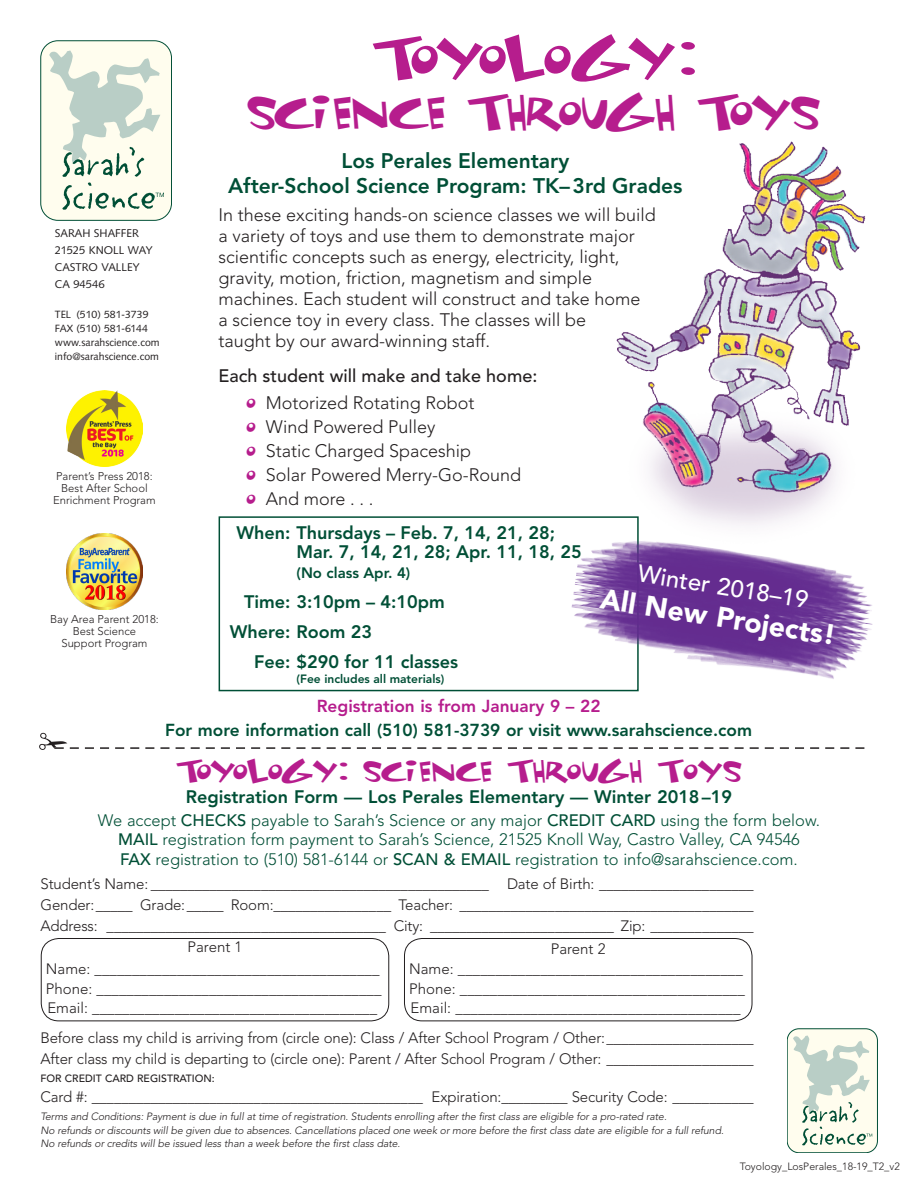
<style>
.page{position:relative;width:918px;height:1188px;background:#fff}
.page>*{position:absolute;margin:0;border:0;box-sizing:border-box;transform-origin:0 0}
.t1{font:54px "Funhouse";letter-spacing:-.17em;color:#b61d8d}
.t2{font:45px "Funhouse";letter-spacing:-.16em;color:#b61d8d}
.t3{font:28.5px "Funhouse";letter-spacing:-.145em;color:#b61d8d}
.t4{font:900 28.35px "Avenir";color:#fff}
.t5{font:500 24px "Avenir";color:#fff}
.t6{font:800 21px/25.5px "Avenir";color:#004f36;text-align:center}
._1_Text{font:300 18px/21px "Avenir";color:#231f20}
._2_Schedule{font:800 18px/19.5px "Avenir";color:#004f36}
._1_Text-2{font:500 18px "Avenir";color:#231f20}
.t7{font:800 17.25px "Avenir";color:#004f36}
.t8{font:800 17.25px "Avenir";color:#b61d8d}
.t9{font:300 16.5px "Avenir";color:#004f36}
.t10{font:300 15px/19.5px "Avenir";letter-spacing:-.01em;color:#231f20}
._2_Schedule-2{font:800 15px "Avenir";color:#004f36}
._2_Schedule-3{font:800 12px "Avenir";color:#004f36}
._1_Text-3{font:300 11.25px/12px "Avenir";color:#231f20;text-align:center}
.t11{font:11.25px/17.2px "Syntax";color:#231f20}
.t12{font:italic 300 10.5px/13.5px "Avenir";letter-spacing:-.01em;color:#231f20}
.t13{font:10.5px/14.2px "Syntax";color:#231f20}
._1_Text-4{font:300 10.5px "Avenir";color:#231f20}
.t14{font:500 10.5px "Avenir";color:#231f20}
.s1{font-family:"Funhouse";font-weight:400;color:#b61d8d}
.s2{font-weight:500}
</style>
<div class="page">
<svg style="left:39px;top:733px;width:825px;height:17px"></svg>
<div style="left:787px;top:1029px;width:90px;height:124px;background:#fffdee;border-radius:12px"></div>
<div style="left:787px;top:1029px;width:91px;height:124px;border:1px solid #004f36;border-radius:12px"></div>
<svg style="left:793px;top:1035px;width:79px;height:110px"></svg>
<img style="left:616px;top:141px;width:250px;height:370px">
<div style="left:41px;top:41px;width:131px;height:179px;background:#fffdee;border-radius:17px"></div>
<div style="left:41px;top:41px;width:131px;height:180px;border:1px solid #004f36;border-radius:17px"></div>
<svg style="left:49px;top:50px;width:115px;height:160px"></svg>
<img style="left:66px;top:534px;width:76px;height:76px">
<img style="left:66px;top:391px;width:76px;height:76px">
<div style="left:219px;top:516px;width:420px;height:175px;border:2px solid #004f36"></div>
<div style="left:41px;top:938px;width:348px;height:83px;border:1px solid #231f20;border-radius:18px"></div>
<div style="left:404px;top:938px;width:348px;height:83px;border:1px solid #231f20;border-radius:18px"></div>
<img style="left:564px;top:511px;width:309px;height:181px">
<p class="t11" style="left:55px;top:224px;width:99px">SARAH SHAFFER<br>21525 KNOLL WAY<br>CASTRO VALLEY<br>CA 94546</p>
<p class="t13" style="left:55px;top:307px;width:95px">TEL (510) 581-3739<br>FAX (510) 581-6144</p>
<p class="t13" style="left:55px;top:335px;width:106px">www.sarahscience.com</p>
<p class="t13" style="left:55px;top:350px;width:106px">info@sarahscience.com</p>
<p class="_1_Text-3" style="left:53px;top:470px;width:104px">Parent’s Press 2018:<br>Best After School<br>Enrichment Program</p>
<p class="_1_Text-3" style="left:50px;top:613px;width:110px">Bay Area Parent 2018:<br>Best Science<br>Support Program</p>
<p class="t1" style="left:369px;top:21px;width:331px">TOYOLOGY:</p>
<p class="t2" style="left:244px;top:81px;width:580px">SCIENCE THROUGH TOYS</p>
<p class="t6" style="left:228px;top:148px;width:456px">Los Perales Elementary<br>After-School Science Program: TK–3rd Grades</p>
<p class="_1_Text" style="left:219px;top:205px;width:439px">In these exciting hands-on science classes we will build a variety of toys and use them to demonstrate major scientific concepts such as energy, electricity, light, gravity, motion, friction, magnetism and simple machines. Each student will construct and take home<br>a science toy in every class. The classes will be<br>taught by our award-winning staff.</p>
<p class="_1_Text-2" style="left:219px;top:366px;width:320px">Each student will make and take home:</p>
<p class="_1_Text" style="left:246px;top:392px;width:231px"><span class="s1">o</span> Motorized Rotating Robot</p>
<p class="_1_Text" style="left:246px;top:416px;width:192px"><span class="s1">o</span> Wind Powered Pulley</p>
<p class="_1_Text" style="left:246px;top:440px;width:227px"><span class="s1">o</span> Static Charged Spaceship</p>
<p class="_1_Text" style="left:246px;top:464px;width:277px"><span class="s1">o</span> Solar Powered Merry-Go-Round</p>
<p class="_1_Text" style="left:246px;top:488px;width:130px"><span class="s1">o</span> And more . . .</p>
<p class="_2_Schedule" style="left:297px;top:523px;width:287px;text-indent:-60px">When: Thursdays – Feb. 7, 14, 21, 28;<br>Mar. 7, 14, 21, 28; Apr. 11, 18, 25</p>
<p class="_2_Schedule-2" style="left:297px;top:564px;width:115px">(No class Apr. 4)</p>
<p class="_2_Schedule" style="left:244px;top:592px;width:202px">Time: 3:10pm – 4:10pm</p>
<p class="_2_Schedule" style="left:230px;top:622px;width:144px">Where: Room 23</p>
<p class="_2_Schedule" style="left:254px;top:652px;width:205px">Fee: $290 for 11 classes</p>
<p class="_2_Schedule-3" style="left:297px;top:671px;width:149px">(Fee includes all materials)</p>
<p class="t5" style="left:640px;top:559px;width:174px;rotate:9deg">Winter 2018–19</p>
<p class="t4" style="left:603px;top:581px;width:239px;rotate:9deg">All New Projects!</p>
<p class="t8" style="left:317px;top:696px;width:285px">Registration is from January 9 – 22</p>
<p class="t7" style="left:165px;top:720px;width:588px">For more information call (510) 581-3739 or visit www.sarahscience.com</p>
<p class="t3" style="left:174px;top:751px;width:571px">Toyology: Science Through Toys</p>
<p class="_2_Schedule" style="left:186px;top:787px;width:548px">Registration Form — Los Perales Elementary — Winter 2018–19</p>
<p class="t9" style="left:98px;top:810px;width:724px">We accept <span class="s2">CHECKS</span> payable to Sarah’s Science or any major <span class="s2">CREDIT CARD</span> using the form below.</p>
<p class="t9" style="left:118px;top:830px;width:683px"><span class="s2">MAIL</span> registration form payment to Sarah’s Science, 21525 Knoll Way, Castro Valley, CA 94546</p>
<p class="t9" style="left:120px;top:849px;width:679px"><span class="s2">FAX</span> registration to (510) 581-6144 or <span class="s2">SCAN &amp; EMAIL</span> registration to info@sarahscience.com.</p>
<p class="t10" style="left:40px;top:874px;width:715px">Student’s Name: ______________________________________________ Date of Birth: _____________________</p>
<p class="t10" style="left:40px;top:895px;width:715px">Gender:_____ Grade:_____ Room:________________ Teacher: ________________________________________</p>
<p class="t10" style="left:40px;top:916px;width:715px">Address: ______________________________________ City: _________________________ Zip: ______________</p>
<p class="t10" style="left:188px;top:937px;width:56px">Parent 1</p>
<p class="t10" style="left:551px;top:939px;width:56px">Parent 2</p>
<p class="t10" style="left:46px;top:959px;width:337px">Name: ______________________________________<br>Phone: ______________________________________<br>Email: ______________________________________</p>
<p class="t10" style="left:409px;top:959px;width:337px">Name: ______________________________________<br>Phone: ______________________________________<br>Email: ______________________________________</p>
<p class="t10" style="left:40px;top:1028px;width:715px">Before class my child is arriving from (circle one): Class / After School Program / Other:____________________</p>
<p class="t10" style="left:40px;top:1049px;width:715px">After class my child is departing to (circle one): Parent / After School Program / Other: ____________________</p>
<p class="t14" style="left:40px;top:1073px;width:176px">FOR CREDIT CARD REGISTRATION:</p>
<p class="t10" style="left:40px;top:1087px;width:715px">Card #: _____________________________________________ Expiration:_________ Security Code: ___________</p>
<p class="t12" style="left:40px;top:1110px;width:685px">Terms and Conditions: Payment is due in full at time of registration. Students enrolling after the first class are eligible for a pro-rated rate.<br>No refunds or discounts will be given due to absences. Cancellations placed one week or more before the first class date are eligible for a full refund.<br>No refunds or credits will be issued less than a week before the first class date.</p>
<p class="_1_Text-4" style="left:740px;top:1160px;width:161px">Toyology_LosPerales_18-19_T2_v2</p>
</div>
